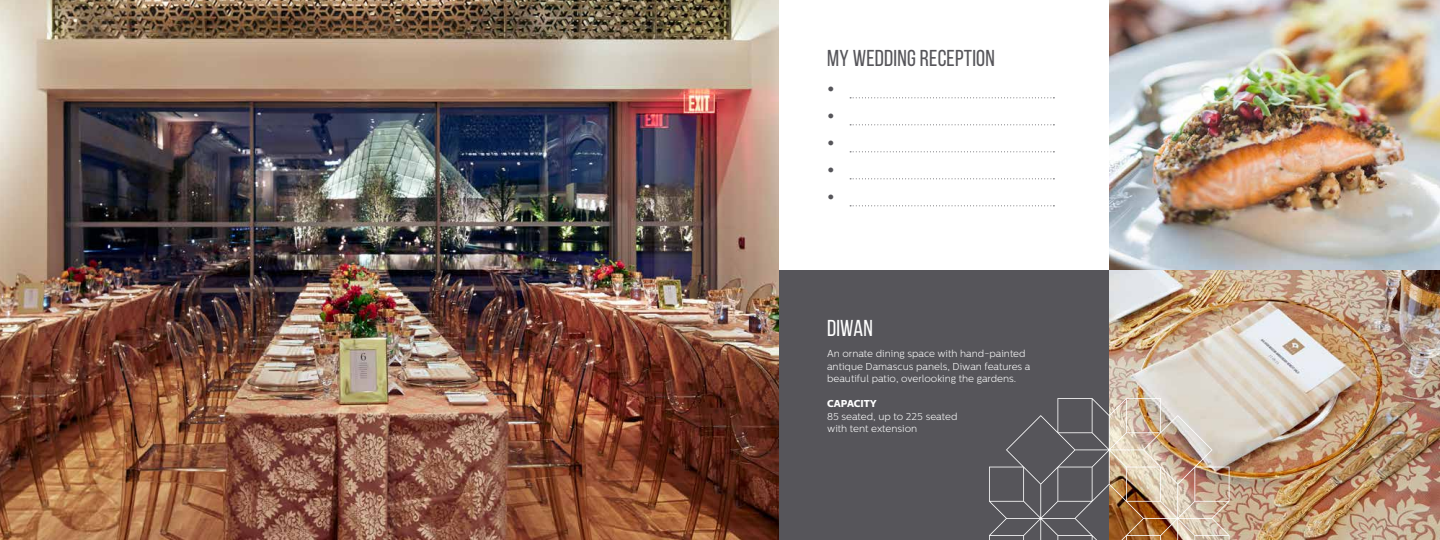
<style>
.page{position:relative;width:1440px;height:540px;background:#fff}
.page>*{position:absolute;margin:0;border:0;box-sizing:border-box;transform-origin:0 0}
.t1{font:23px/27px "Bebas Neue";letter-spacing:.01em;color:#56555a}
.t2{font:23px "Bebas Neue";letter-spacing:.01em;color:#fff}
.t3{font:300 10px/12.5px "Centrale Sans";color:#fff}
.t4{font:800 10px "Centrale Sans";color:#fff}
</style>
<div class="page">
<div style="left:771px;top:270px;width:340px;height:270px;background:#56555a"></div>
<img style="left:0;top:0;width:778px;height:540px">
<svg style="left:850px;top:97px;width:204px;height:1px"></svg>
<svg style="left:850px;top:124px;width:204px;height:1px"></svg>
<svg style="left:850px;top:151px;width:204px;height:1px"></svg>
<svg style="left:850px;top:178px;width:204px;height:1px"></svg>
<svg style="left:850px;top:205px;width:204px;height:1px"></svg>
<img style="left:1109px;top:0;width:331px;height:540px">
<img style="left:989px;top:398px;width:241px;height:142px">
<h1 class="t1" style="left:827px;top:42px;width:169px;line-height:31.5px">MY WEDDING RECEPTION •</h1>
<h1 class="t1" style="left:827px;top:103px;width:9px;text-align:justify">• • • •</h1>
<h1 class="t2" style="left:827px;top:315px;width:47px">DIWAN</h1>
<p class="t3" style="left:827px;top:348px;width:205px">An ornate dining space with hand-painted antique Damascus panels, Diwan features a beautiful patio, overlooking the gardens.</p>
<p class="t4" style="left:827px;top:398px;width:51px">CAPACITY</p>
<p class="t3" style="left:827px;top:410px;width:132px">85 seated, up to 225 seated with tent extension</p>
</div>
